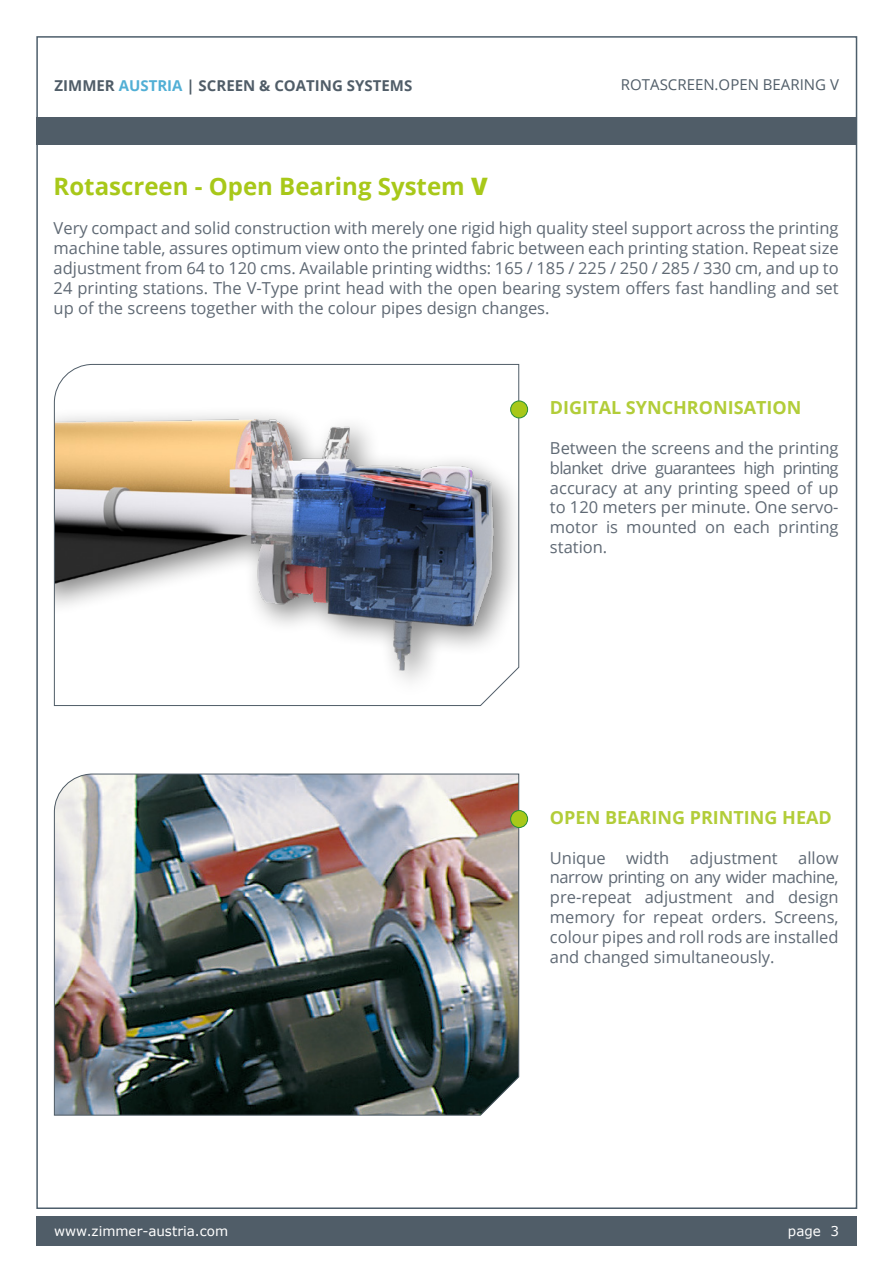
<style>
.page{position:relative;width:893px;height:1263px;background:#fff}
.page>*{position:absolute;margin:0;border:0;box-sizing:border-box;transform-origin:0 0}
.t1{font:700 24px "Open Sans";color:#a8c819}
.t2{font:700 18px "Open Sans";color:#b2cd39}
.t3{font:16.5px/19.8px "Open Sans";color:#5f6974;text-align:justify}
.t4{font:700 15px "Open Sans";color:#505d68}
.t5{font:15px "Open Sans";color:#505d68}
.t6{font:13.5px "Verdana";color:#fff}
.s1{color:#51afd5}
.s2{font-weight:800}
</style>
<div class="page">
<div style="left:36px;top:1216px;width:821px;height:30px;background:#505d68"></div>
<div style="left:36px;top:117px;width:820px;height:28px;background:#505d68"></div>
<svg style="left:54px;top:364px;width:465px;height:342px"></svg>
<div style="left:511px;top:401px;width:17px;height:17px;background:#a8c819;border-radius:50%"></div>
<div style="left:510px;top:401px;width:18px;height:17px;border:1px solid #278f37;border-radius:50%"></div>
<img style="left:54px;top:773px;width:465px;height:343px">
<div style="left:511px;top:810px;width:17px;height:17px;background:#a8c819;border-radius:50%"></div>
<div style="left:510px;top:810px;width:18px;height:18px;border:1px solid #278f37;border-radius:50%"></div>
<p class="t4" style="left:55px;top:75px;width:359px">ZIMMER <span class="s1">AUSTRIA</span> | SCREEN &amp; COATING SYSTEMS</p>
<p class="t5" style="left:621px;top:75px;width:220px">ROTASCREEN.OPEN BEARING V</p>
<h1 class="t1" style="left:54px;top:169px;width:436px">Rotascreen - Open Bearing System <span class="s2">V</span></h1>
<p class="t3" style="left:54px;top:218px;width:786px">Very compact and solid construction with merely one rigid high quality steel support across the printing machine table, assures optimum view onto the printed fabric between each printing station. Repeat size adjustment from 64 to 120 cms. Available printing widths: 165 / 185 / 225 / 250 / 285 / 330 cm, and up to 24 printing stations. The V-Type print head with the open bearing system offers fast handling and set up of the screens together with the colour pipes design changes.</p>
<p class="t2" style="left:550px;top:395px;width:253px">DIGITAL SYNCHRONISATION</p>
<p class="t3" style="left:550px;top:438px;width:290px">Between the screens and the printing blanket drive guarantees high printing accuracy at any printing speed of up to 120 meters per minute. One servo&shy;motor is mounted on each printing station.</p>
<p class="t2" style="left:550px;top:805px;width:283px">OPEN BEARING PRINTING HEAD</p>
<p class="t3" style="left:550px;top:847px;width:290px">Unique width adjustment allow narrow printing on any wider machine, pre-repeat adjustment and design memory for repeat orders. Screens, colour pipes and roll rods are installed and changed simultaneously.</p>
<p class="t6" style="left:54px;top:1222px;width:176px">www.zimmer-austria.com</p>
<p class="t6" style="left:788px;top:1222px;width:53px">page 3</p>
</div>
